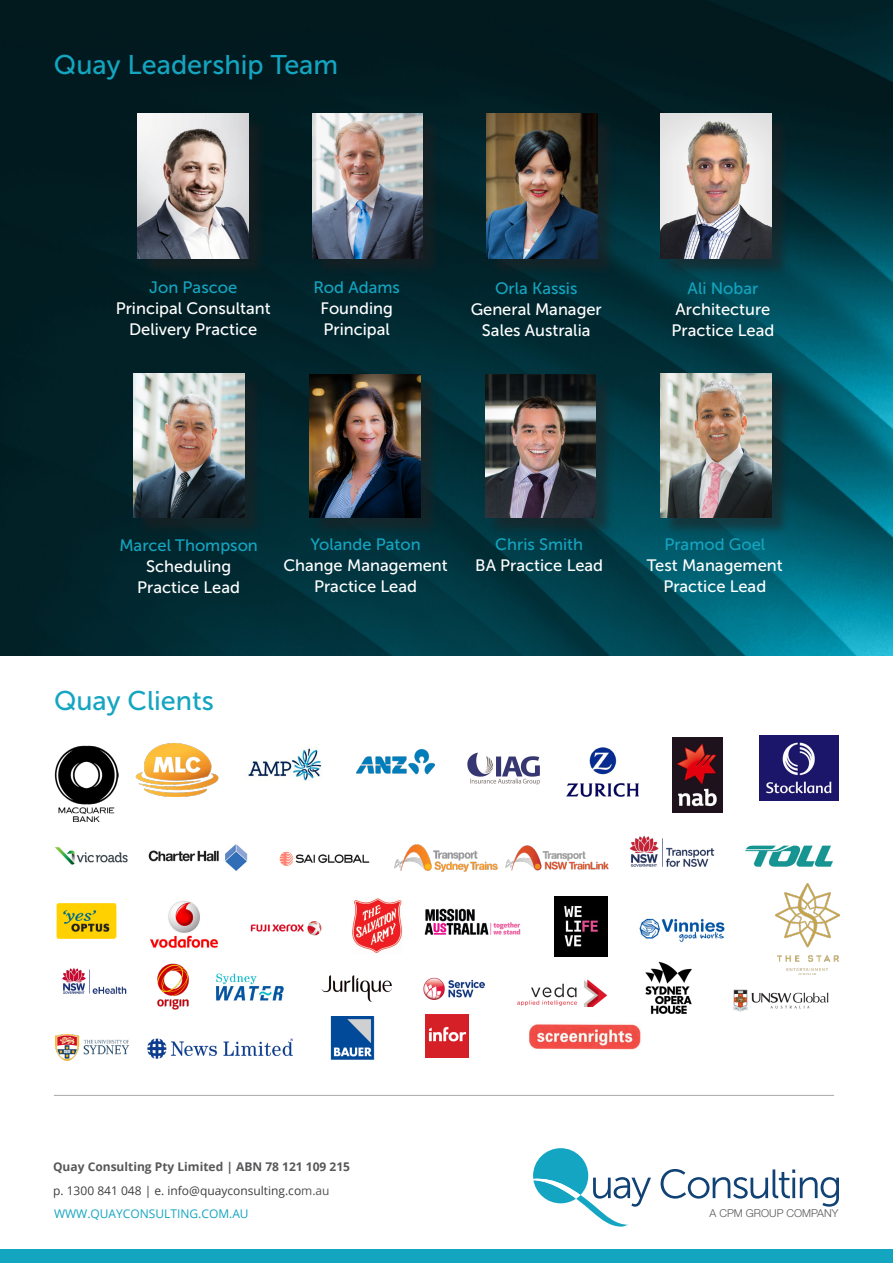
<style>
.page{position:relative;width:893px;height:1263px;background:#fff}
.page>*{position:absolute;margin:0;border:0;box-sizing:border-box;transform-origin:0 0}
.t1{font:27px "Museo Sans 500";color:#14a5c0}
.t2{font:16.5px/21px "Museo Sans 500";color:#fff;text-align:center}
.t3{font:16.5px "Museo Sans 500";color:#14a5c0}
.t4{font:700 12px/24.2px "Open Sans";color:#57585a}
.t5{font:12px "Open Sans";color:#14a5c0}
.t6{font:300 10.8px "Helvetica Neue";color:#565757}
.s1{font-weight:400;color:#3e3e3f}
.s2{font-weight:400}
</style>
<div class="page">
<img style="left:0;top:0;width:893px;height:656px">
<svg style="left:533px;top:1148px;width:118px;height:78px"></svg>
<svg style="left:661px;top:1169px;width:178px;height:38px"></svg>
<hr style="left:54px;top:1095px;width:780px;height:1px;background:#a8a9ad">
<img style="left:467px;top:752px;width:73px;height:33px">
<img style="left:529px;top:1024px;width:112px;height:26px">
<img style="left:54px;top:745px;width:64px;height:77px">
<img style="left:425px;top:1014px;width:43px;height:43px">
<img style="left:135px;top:743px;width:84px;height:53px">
<img style="left:148px;top:1038px;width:145px;height:20px">
<img style="left:248px;top:748px;width:74px;height:33px">
<img style="left:356px;top:749px;width:79px;height:26px">
<img style="left:566px;top:747px;width:73px;height:50px">
<img style="left:759px;top:735px;width:80px;height:65px">
<img style="left:55px;top:847px;width:73px;height:18px">
<img style="left:148px;top:844px;width:100px;height:27px">
<img style="left:279px;top:851px;width:91px;height:15px">
<img style="left:395px;top:844px;width:103px;height:27px">
<img style="left:630px;top:836px;width:84px;height:31px">
<img style="left:745px;top:845px;width:88px;height:22px">
<img style="left:505px;top:845px;width:103px;height:25px">
<img style="left:424px;top:908px;width:97px;height:27px">
<img style="left:56px;top:903px;width:61px;height:36px">
<img style="left:150px;top:900px;width:69px;height:49px">
<img style="left:250px;top:921px;width:72px;height:15px">
<img style="left:776px;top:883px;width:63px;height:92px">
<img style="left:330px;top:1016px;width:45px;height:44px">
<img style="left:555px;top:896px;width:53px;height:60px">
<img style="left:639px;top:918px;width:86px;height:24px">
<img style="left:352px;top:898px;width:50px;height:55px">
<img style="left:517px;top:979px;width:91px;height:27px">
<img style="left:157px;top:963px;width:32px;height:47px">
<img style="left:216px;top:973px;width:68px;height:28px">
<img style="left:62px;top:968px;width:65px;height:25px">
<img style="left:645px;top:961px;width:47px;height:53px">
<img style="left:733px;top:989px;width:96px;height:23px">
<img style="left:423px;top:977px;width:61px;height:23px">
<img style="left:321px;top:975px;width:71px;height:27px">
<img style="left:56px;top:1035px;width:73px;height:25px">
<img style="left:672px;top:737px;width:51px;height:75px">
<div style="left:0;top:1249px;width:893px;height:14px;background:#14a5c0"></div>
<div style="left:314px;top:116px;width:127px;height:161px;background:#0b2126"></div>
<img style="left:312px;top:113px;width:111px;height:145px">
<div style="left:487px;top:376px;width:127px;height:160px;background:#231f20;opacity:.52"></div>
<img style="left:485px;top:374px;width:111px;height:144px">
<div style="left:663px;top:375px;width:127px;height:161px;background:#231f20;opacity:.52"></div>
<img style="left:661px;top:373px;width:110px;height:145px">
<div style="left:140px;top:116px;width:127px;height:161px;background:#0c1f23"></div>
<img style="left:138px;top:113px;width:110px;height:145px">
<div style="left:663px;top:116px;width:127px;height:161px;background:#231f20;opacity:.52"></div>
<img style="left:661px;top:113px;width:110px;height:145px">
<div style="left:312px;top:376px;width:127px;height:160px;background:#231f20;opacity:.52"></div>
<img style="left:309px;top:374px;width:111px;height:144px">
<div style="left:136px;top:375px;width:127px;height:161px;background:#0b2429"></div>
<img style="left:134px;top:373px;width:110px;height:145px">
<div style="left:489px;top:116px;width:127px;height:161px;background:#231f20;opacity:.52"></div>
<img style="left:486px;top:113px;width:111px;height:145px">
<h1 class="t1" style="left:54px;top:50px;width:286px">Quay Leadership Team</h1>
<p class="t3" style="left:149px;top:278px;width:89px">Jon Pascoe</p>
<p class="t2" style="left:116px;top:298px;width:156px">Principal Consultant<br>Delivery Practice</p>
<p class="t3" style="left:313px;top:278px;width:88px">Rod Adams</p>
<p class="t2" style="left:320px;top:298px;width:74px;text-align:left">Founding<br>Principal</p>
<p class="t3" style="left:495px;top:279px;width:84px">Orla Kassis</p>
<p class="t2" style="left:471px;top:299px;width:133px">General Manager<br>Sales Australia</p>
<p class="t3" style="left:688px;top:279px;width:72px">Ali Nobar</p>
<p class="t2" style="left:671px;top:299px;width:104px;text-align:left">Architecture<br>Practice Lead</p>
<p class="t3" style="left:119px;top:536px;width:140px">Marcel Thompson</p>
<p class="t2" style="left:137px;top:555px;width:104px">Scheduling<br>Practice Lead</p>
<p class="t3" style="left:310px;top:536px;width:112px">Yolande Paton</p>
<p class="t2" style="left:283px;top:555px;width:166px">Change Management<br>Practice Lead</p>
<p class="t3" style="left:495px;top:535px;width:89px">Chris Smith</p>
<p class="t2" style="left:475px;top:554px;width:129px">BA Practice Lead</p>
<h1 class="t1" style="left:54px;top:686px;width:162px">Quay Clients</h1>
<p class="t3" style="left:664px;top:535px;width:102px">Pramod Goel</p>
<p class="t2" style="left:647px;top:554px;width:137px">Test Management<br>Practice Lead</p>
<p class="t4" style="left:53px;top:1154px;width:299px">Quay Consulting Pty Limited | ABN 78 121 109 215 <span class="s1">p. 1300 841 048 | e. info@quayconsulting.co</span><span class="s2">m.au</span></p>
<p class="t5" style="left:54px;top:1206px;width:196px">WWW.QUAYCONSULTING.COM.AU</p>
<p class="t6" style="left:709px;top:1205px;width:130px">A CPM GROUP COMPANY</p>
</div>
